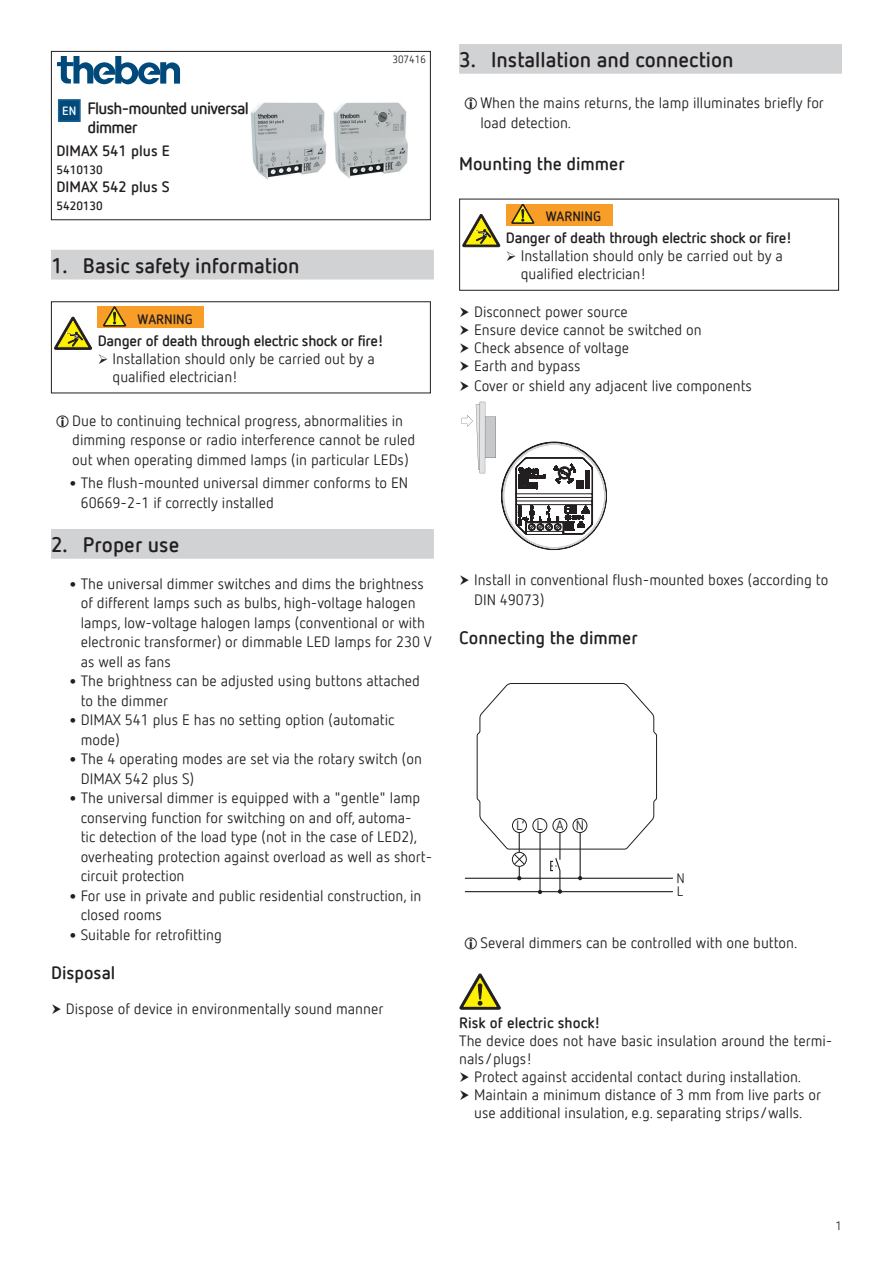
<style>
.page{position:relative;width:893px;height:1263px;background:#fff}
.page>*{position:absolute;margin:0;border:0;box-sizing:border-box;transform-origin:0 0}
.t1{font:700 21px "Netto Offc Pro";color:#231f20}
.p_heading_level02{font:700 18px "Netto Offc Pro";color:#231f20}
.p_body_name{font:700 16.5px/19.5px "Netto Offc Pro";letter-spacing:-.04em;color:#231f20}
.t2{font:15px/19.5px "Netto Offc Pro";color:#231f20}
.Gefahrenquelle{font:700 15px "Netto Offc Pro";letter-spacing:-.02em;color:#231f20}
.Gefahrenquelle-2{font:700 15px "Netto Offc Pro";color:#231f20}
.p_body_product{font:700 15px "Netto Offc Pro";color:#231f20}
.p_body_productNr{font:700 15px "Netto Offc Pro";color:#231f20}
.t3{font:700 13.5px "Netto Offc Pro";color:#231f20}
.t4{font:13.5px/13.5px "Netto Offc Pro";color:#231f20}
.p_body_productNr-2{font:700 12px "Netto Offc Pro";color:#231f20}
.p_body_language{font:700 12px "Netto Offc Pro";color:#fff}
.t5{font:12px "Netto Offc Pro";color:#231f20}
.t6{font:10.5px "Netto Offc Pro";color:#231f20}
.s1{font-size:27px}
</style>
<div class="page">
<div style="left:51px;top:251px;width:383px;height:29px;background:#d1d2d4"></div>
<div style="left:51px;top:250px;width:383px;height:28px;background:#d1d2d4"></div>
<div style="left:51px;top:530px;width:383px;height:29px;background:#d1d2d4"></div>
<div style="left:51px;top:529px;width:383px;height:28px;background:#d1d2d4"></div>
<div style="left:51px;top:51px;width:380px;height:169px;border:1px solid #231f20"></div>
<div style="left:59px;top:100px;width:21px;height:21px;background:#004a7b"></div>
<div style="left:58px;top:99px;width:23px;height:23px;border:2px solid #1d6190"></div>
<svg style="left:57px;top:56px;width:123px;height:28px"></svg>
<img style="left:250px;top:102px;width:76px;height:78px">
<img style="left:333px;top:102px;width:75px;height:76px">
<div style="left:51px;top:301px;width:380px;height:92px;border:1px solid #231f20"></div>
<svg style="left:54px;top:349px;width:38px;height:1px"></svg>
<svg style="left:54px;top:317px;width:38px;height:32px"></svg>
<div style="left:98px;top:307px;width:106px;height:21px;background:#f89d27"></div>
<svg style="left:103px;top:307px;width:23px;height:19px"></svg>
<div style="left:459px;top:45px;width:383px;height:29px;background:#d1d2d4"></div>
<div style="left:459px;top:44px;width:383px;height:28px;background:#d1d2d4"></div>
<div style="left:459px;top:199px;width:380px;height:92px;border:1px solid #231f20"></div>
<svg style="left:462px;top:214px;width:38px;height:33px"></svg>
<div style="left:506px;top:204px;width:106px;height:21px;background:#f89d27"></div>
<svg style="left:512px;top:204px;width:22px;height:19px"></svg>
<svg style="left:461px;top:402px;width:146px;height:148px"></svg>
<hr style="left:465px;top:891px;width:208px;height:1px;background:#231f20">
<hr style="left:465px;top:878px;width:208px;height:1px;background:#231f20">
<svg style="left:477px;top:683px;width:180px;height:211px"></svg>
<svg style="left:459px;top:974px;width:42px;height:35px"></svg>
<p class="p_body_language" style="left:62px;top:103px;width:16px">EN</p>
<p class="p_body_name" style="left:88px;top:98px;width:163px">Flush-mounted universal dimmer</p>
<p class="p_body_product" style="left:56px;top:141px;width:115px">DIMAX 541 plus E</p>
<p class="p_body_productNr-2" style="left:56px;top:162px;width:48px">5410130</p>
<p class="p_body_productNr" style="left:56px;top:177px;width:115px">DIMAX 542 plus S</p>
<p class="p_body_productNr-2" style="left:56px;top:198px;width:48px">5420130</p>
<p class="t6" style="left:392px;top:53px;width:35px">307416</p>
<p class="t1" style="left:51px;top:252px;width:250px">1. Basic safety information</p>
<p class="t3" style="left:137px;top:310px;width:57px">WARNING</p>
<p class="Gefahrenquelle" style="left:98px;top:330px;width:288px">Danger of death through electric shock or fire!</p>
<p class="t2" style="left:113px;top:349px;width:264px;line-height:18px">Installation should only be carried out by a qualified electrician!</p>
<p class="t2" style="left:72px;top:410px;width:345px">Due to continuing technical progress, abnormalities in dimming response or radio interference cannot be ruled out when operating dimmed lamps (in particular LEDs)</p>
<p class="t2" style="left:81px;top:473px;width:329px;text-indent:-15px"><span class="s1">•</span>The flush-mounted universal dimmer conforms to EN<br>60669-2-1 if correctly installed</p>
<p class="t1" style="left:51px;top:531px;width:130px">2. Proper use</p>
<p class="t2" style="left:81px;top:573px;width:353px;text-indent:-15px"><span class="s1">•</span>The universal dimmer switches and dims the brightness of different lamps such as bulbs, high-voltage halogen lamps, low-voltage halogen lamps (conventional or with electronic transformer) or dimmable LED lamps for 230 V as well as fans</p>
<p class="t2" style="left:81px;top:671px;width:341px;text-indent:-15px"><span class="s1">•</span>The brightness can be adjusted using buttons attached to the dimmer</p>
<p class="t2" style="left:81px;top:710px;width:315px;text-indent:-15px"><span class="s1">•</span>DIMAX 541 plus E has no setting option (automatic mode)</p>
<p class="t2" style="left:81px;top:749px;width:343px;text-indent:-15px"><span class="s1">•</span>The 4 operating modes are set via the rotary switch (on<br>DIMAX 542 plus S)</p>
<p class="t2" style="left:81px;top:788px;width:353px;text-indent:-15px"><span class="s1">•</span>The universal dimmer is equipped with a "gentle" lamp conserving function for switching on and off, automa-<br>tic detection of the load type (not in the case of LED2), overheating protection against overload as well as short&shy;circuit protection</p>
<p class="t2" style="left:81px;top:885px;width:342px;text-indent:-15px"><span class="s1">•</span>For use in private and public residential construction, in closed rooms</p>
<p class="t2" style="left:66px;top:924px;width:158px"><span class="s1">•</span>Suitable for retrofitting</p>
<p class="p_heading_level02" style="left:51px;top:960px;width:66px">Disposal</p>
<p class="t2" style="left:66px;top:998px;width:319px">Dispose of device in environmentally sound manner</p>
<p class="t1" style="left:459px;top:46px;width:276px">3. Installation and connection</p>
<p class="t2" style="left:480px;top:93px;width:345px">When the mains returns, the lamp illuminates briefly for load detection.</p>
<p class="p_heading_level02" style="left:459px;top:152px;width:167px">Mounting the dimmer</p>
<p class="t3" style="left:546px;top:208px;width:57px">WARNING</p>
<p class="Gefahrenquelle" style="left:506px;top:228px;width:288px">Danger of death through electric shock or fire!</p>
<p class="t2" style="left:521px;top:246px;width:264px;line-height:18px">Installation should only be carried out by a qualified electrician!</p>
<p class="t2" style="left:474px;top:302px;width:155px">Disconnect power source</p>
<p class="t2" style="left:474px;top:320px;width:229px">Ensure device cannot be switched on</p>
<p class="t2" style="left:474px;top:338px;width:157px">Check absence of voltage</p>
<p class="t2" style="left:474px;top:356px;width:108px">Earth and bypass</p>
<p class="t2" style="left:474px;top:375px;width:279px">Cover or shield any adjacent live components</p>
<p class="t2" style="left:474px;top:570px;width:356px">Install in conventional flush-mounted boxes (according to<br>DIN 49073)</p>
<p class="p_heading_level02" style="left:459px;top:625px;width:180px">Connecting the dimmer</p>
<p class="t4" style="left:516px;top:818px;width:70px">L‘LAN</p>
<p class="t4" style="left:676px;top:871px;width:10px">N<br>L</p>
<p class="t2" style="left:480px;top:933px;width:318px">Several dimmers can be controlled with one button.</p>
<p class="Gefahrenquelle-2" style="left:459px;top:1012px;width:143px">Risk of electric shock!</p>
<p class="t2" style="left:459px;top:1031px;width:375px;line-height:18px">The device does not have basic insulation around the termi&shy;nals/plugs!</p>
<p class="t2" style="left:474px;top:1066px;width:329px">Protect against accidental contact during installation.</p>
<p class="t2" style="left:474px;top:1085px;width:348px;line-height:18px">Maintain a minimum distance of 3 mm from live parts or use additional insulation, e.g. separating strips/walls.</p>
<p class="t5" style="left:836px;top:1218px;width:8px">1</p>
</div>
